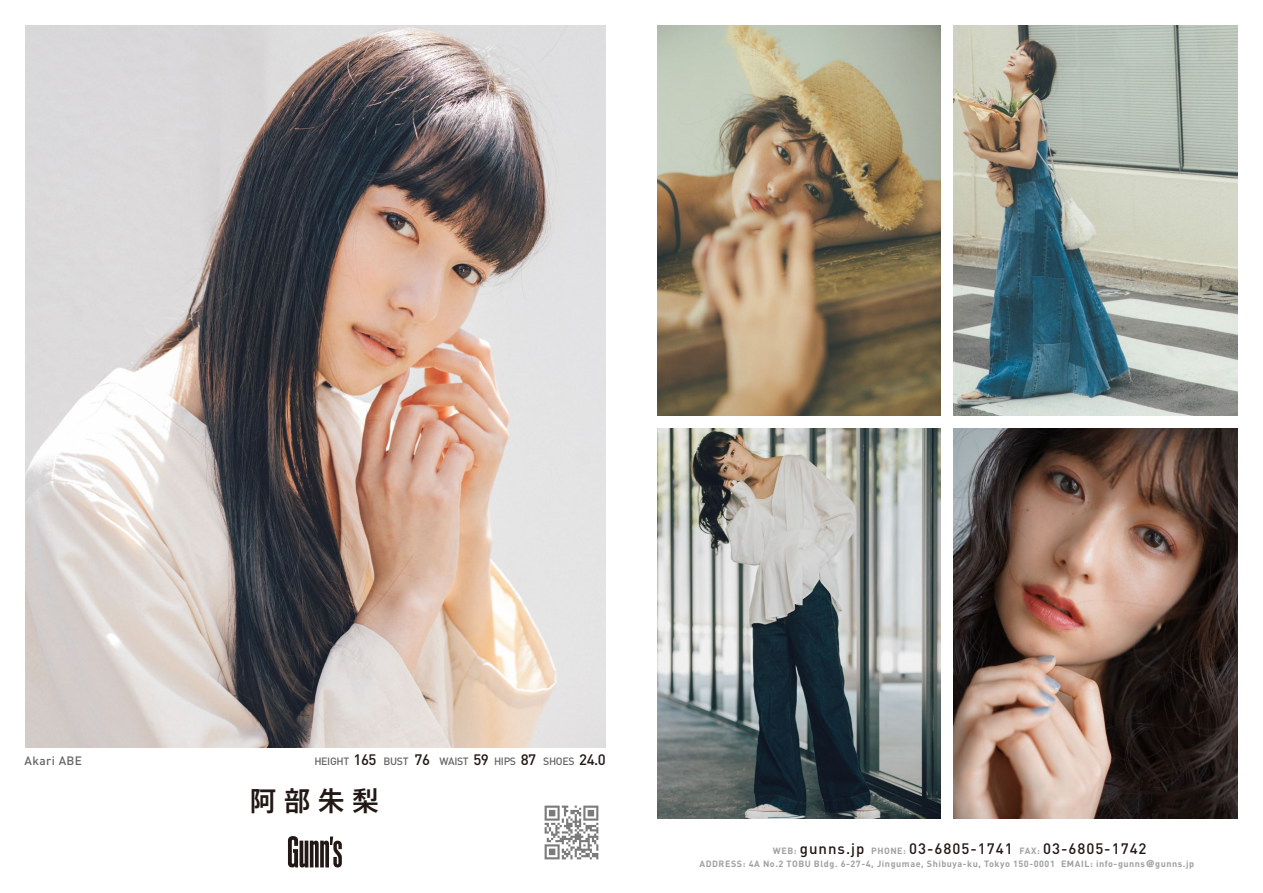
<style>
.page{position:relative;width:1263px;height:893px;background:#fff}
.page>*{position:absolute;margin:0;border:0;box-sizing:border-box;transform-origin:0 0}
.t1{font:500 27px "Axis Std";color:#221815}
.t2{font:500 15px "DIN";letter-spacing:.065em;color:#221815}
.t3{font:500 12px "DIN";letter-spacing:.035em;color:#656464}
.t4{font:500 10.5px "DIN";letter-spacing:-.035em;color:#656464}
.t5{font:700 9px "DIN";letter-spacing:.06em;color:#9fa0a0}
.s1{font-size:15px;color:#221815}
.s2{font-weight:700;font-size:9px;color:#9fa0a0}
.s3{font-family:"Axis Std";font-weight:800}
</style>
<div class="page">
<img style="left:544px;top:805px;width:55px;height:55px">
<svg style="left:288px;top:836px;width:54px;height:31px"></svg>
<img style="left:25px;top:26px;width:580px;height:721px">
<img style="left:953px;top:26px;width:284px;height:389px">
<img style="left:657px;top:25px;width:284px;height:390px">
<img style="left:954px;top:428px;width:283px;height:390px">
<img style="left:657px;top:428px;width:284px;height:390px">
<h3 class="t3" style="left:25px;top:753px;width:59px">Akari ABE</h3>
<p class="t4" style="left:314px;top:754px;width:293px">HEIGHT <span class="s1">165</span> BUST <span class="s1">76</span> WAIST <span class="s1">59</span> HIPS <span class="s1">87</span> SHOES <span class="s1">24.0</span></p>
<h1 class="t1" style="left:250px;top:781px;width:130px">阿部朱梨</h1>
<h2 class="t2" style="left:773px;top:839px;width:375px"><span class="s2">WEB:</span> gunns.jp <span class="s2">PHONE:</span> 03-6805-1741 <span class="s2">FAX:</span> 03-6805-1742</h2>
<p class="t5" style="left:699px;top:858px;width:496px">ADDRESS: 4A No.2 TOBU Bldg. 6-27-4, Jingumae, Shibuya-ku, Tokyo 150-0001 EMAIL: info-gunns<span class="s3">@</span>gunns.jp</p>
</div>
